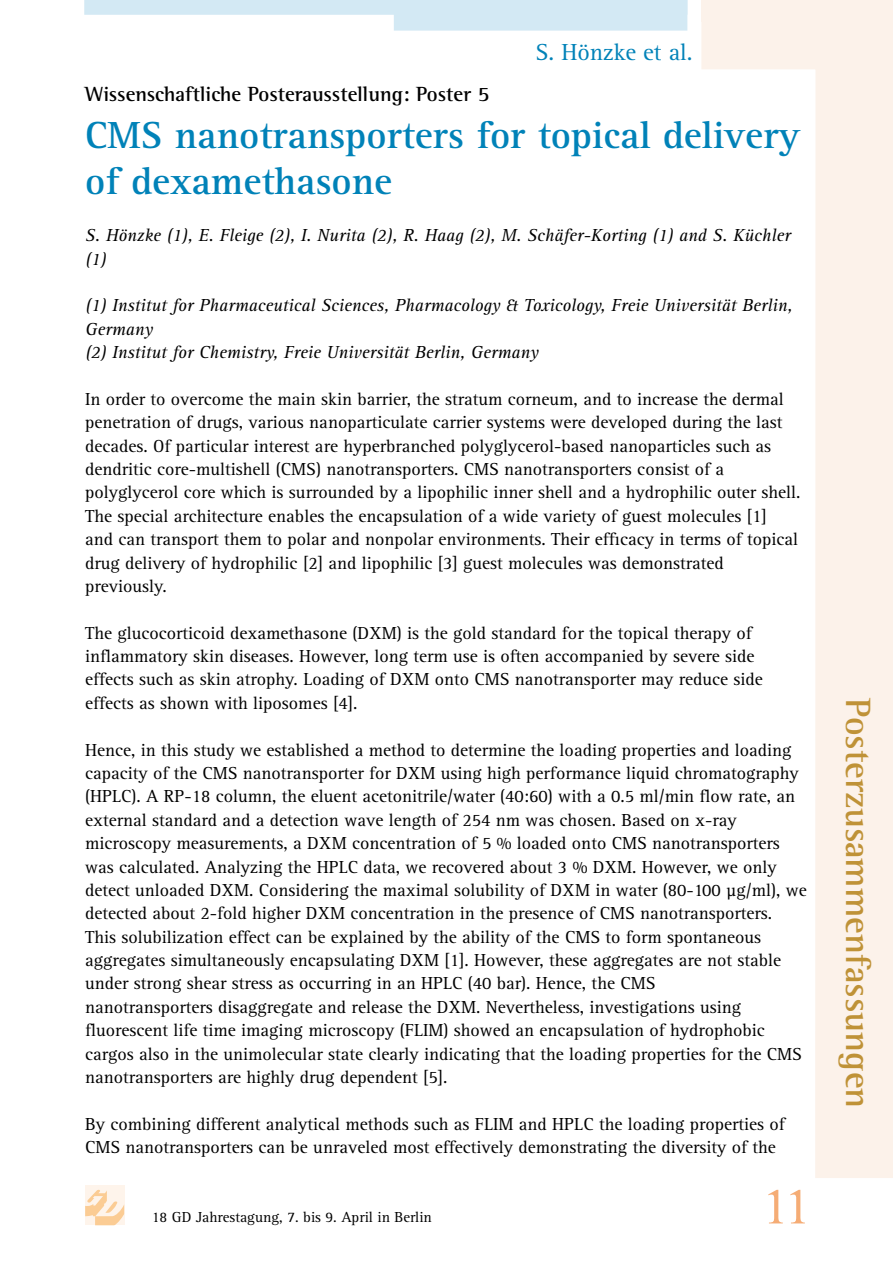
<style>
.page{position:relative;width:893px;height:1263px;background:#fff}
.page>*{position:absolute;margin:0;border:0;box-sizing:border-box;transform-origin:0 0}
.t1{font:54px "Agfa Rotis Serif";color:#f5ac75}
.t2{font:700 39px/46.8px "Agfa Rotis Serif";color:#0082b8}
.t3{font:700 36px "Agfa Rotis Semi Serif";color:#bf9237}
.t4{font:24px "Agfa Rotis Serif";color:#0082b8}
.t5{font:700 21px "Agfa Rotis Semi Serif";color:#000}
.t6{font:18px/23.4px "Agfa Rotis Serif";color:#000}
.t7{font:italic 18px/23.4px "Agfa Rotis Serif";color:#000}
.t8{font:15px "Agfa Rotis Serif";color:#000}
</style>
<div class="page">
<svg style="left:701px;top:21px;width:192px;height:1157px"></svg>
<div style="left:85px;top:1186px;width:39px;height:39px;background:#fef4eb"></div>
<svg style="left:85px;top:1189px;width:39px;height:36px"></svg>
<svg style="left:84px;top:0;width:603px;height:31px"></svg>
<div style="left:701px;top:0;width:192px;height:21px;background:#fcf2ea"></div>
<h3 class="t4" style="left:536px;top:39px;width:159px">S. Hönzke et al.</h3>
<p class="t5" style="left:85px;top:81px;width:406px">Wissenschaftliche Posterausstellung: Poster 5</p>
<h2 class="t2" style="left:85px;top:112px;width:717px">CMS nanotransporters for topical delivery of dexamethasone</h2>
<p class="t7" style="left:85px;top:224px;width:707px">S. Hönzke (1), E. Fleige (2), I. Nurita (2), R. Haag (2), M. Schäfer-Korting (1) and S. Küchler (1)</p>
<p class="t7" style="left:85px;top:294px;width:709px">(1) Institut for Pharmaceutical Sciences, Pharmacology &amp; Toxicology, Freie Universität Berlin,<br>Germany<br>(2) Institut for Chemistry, Freie Universität Berlin, Germany</p>
<p class="t6" style="left:85px;top:388px;width:717px">In order to overcome the main skin barrier, the stratum corneum, and to increase the dermal penetration of drugs, various nanoparticulate carrier systems were developed during the last decades. Of particular interest are hyperbranched polyglycerol-based nanoparticles such as dendritic core-multishell (CMS) nanotransporters. CMS nanotransporters consist of a polyglycerol core which is surrounded by a lipophilic inner shell and a hydrophilic outer shell.<br>The special architecture enables the encapsulation of a wide variety of guest molecules [1]<br>and can transport them to polar and nonpolar environments. Their efficacy in terms of topical drug delivery of hydrophilic [2] and lipophilic [3] guest molecules was demonstrated previously.</p>
<p class="t6" style="left:85px;top:621px;width:679px">The glucocorticoid dexamethasone (DXM) is the gold standard for the topical therapy of inflammatory skin diseases. However, long term use is often accompanied by severe side effects such as skin atrophy. Loading of DXM onto CMS nanotransporter may reduce side effects as shown with liposomes [4].</p>
<p class="t6" style="left:85px;top:738px;width:723px">Hence, in this study we established a method to determine the loading properties and loading capacity of the CMS nanotransporter for DXM using high performance liquid chromatography (HPLC). A RP-18 column, the eluent acetonitrile/water (40:60) with a 0.5 ml/min flow rate, an external standard and a detection wave length of 254 nm was chosen. Based on x-ray microscopy measurements, a DXM concentration of 5 % loaded onto CMS nanotransporters was calculated. Analyzing the HPLC data, we recovered about 3 % DXM. However, we only detect unloaded DXM. Considering the maximal solubility of DXM in water (80-100 µg/ml), we detected about 2-fold higher DXM concentration in the presence of CMS nanotransporters.<br>This solubilization effect can be explained by the ability of the CMS to form spontaneous aggregates simultaneously encapsulating DXM [1]. However, these aggregates are not stable under strong shear stress as occurring in an HPLC (40 bar). Hence, the CMS<br>nanotransporters disaggregate and release the DXM. Nevertheless, investigations using fluorescent life time imaging microscopy (FLIM) showed an encapsulation of hydrophobic cargos also in the unimolecular state clearly indicating that the loading properties for the CMS nanotransporters are highly drug dependent [5].</p>
<p class="t6" style="left:85px;top:1112px;width:701px">By combining different analytical methods such as FLIM and HPLC the loading properties of<br>CMS nanotransporters can be unraveled most effectively demonstrating the diversity of the</p>
<p class="t8" style="left:152px;top:1208px;width:282px">18 GD Jahrestagung, 7. bis 9. April in Berlin</p>
<h1 class="t1" style="left:761px;top:1175px;width:52px">11</h1>
<h3 class="t3" style="left:880px;top:698px;width:411px;rotate:90deg">Posterzusammenfassungen</h3>
</div>
